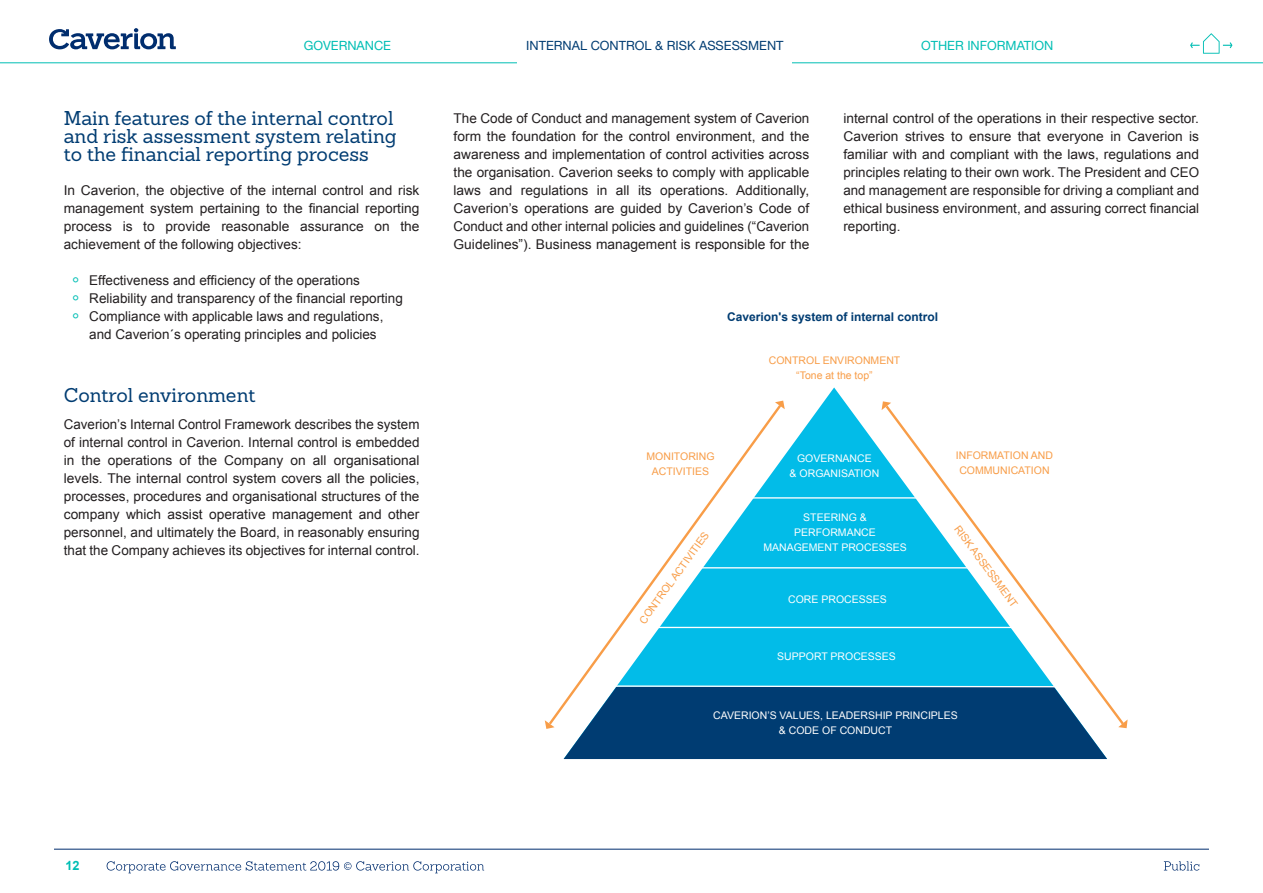
<style>
.page{position:relative;width:1263px;height:893px;background:#fff}
.page>*{position:absolute;margin:0;border:0;box-sizing:border-box;transform-origin:0 0}
.t1{font:19.5px/18px "Sanchez";color:#003c72}
.Body_text___not_inde{font:13.5px/18px "Arial";color:#231f20;text-align:justify}
.navi{font:12.75px "Helvetica Neue LT Std";color:#003c72}
.navi-2{font:12.75px "Helvetica Neue LT Std";color:#00beb4}
.t2{font:700 12.75px "Arial";color:#00beb4}
.Body_text___not_inde-2{font:700 12px "Arial";color:#003c72}
.t3{font:10.5px/15px "Arial";color:#fff;text-align:center}
.t4{font:10.5px "Arial";color:#f89d48}
.s1{font-family:"Helvetica Neue LT Std";font-size:18px;color:#00beb4}
</style>
<div class="page">
<svg style="left:107px;top:861px;width:377px;height:12px"></svg>
<hr style="left:54px;top:849px;width:1155px;height:1px;background:#002d6e">
<svg style="left:1164px;top:861px;width:35px;height:9px"></svg>
<svg style="left:781px;top:387px;width:102px;height:298px;background:#20c4ea"></svg>
<hr style="left:752px;top:497px;width:165px;height:2px;background:#fff">
<hr style="left:692px;top:567px;width:283px;height:1px;background:#fff">
<hr style="left:652px;top:627px;width:364px;height:1px;background:#fff">
<div style="left:564px;top:685px;width:543px;height:74px;background:#003c72"></div>
<svg style="left:551px;top:409px;width:232px;height:318px"></svg>
<svg style="left:775px;top:401px;width:10px;height:8px"></svg>
<svg style="left:545px;top:720px;width:9px;height:9px"></svg>
<svg style="left:883px;top:410px;width:238px;height:317px"></svg>
<svg style="left:881px;top:401px;width:10px;height:9px"></svg>
<svg style="left:1118px;top:719px;width:9px;height:9px"></svg>
<hr style="left:0;top:63px;width:1263px;height:1px;background:#00beb4">
<svg style="left:49px;top:28px;width:127px;height:21px"></svg>
<svg style="left:1190px;top:33px;width:43px;height:21px"></svg>
<div style="left:517px;top:60px;width:275px;height:17px;background:#fff"></div>
<p class="navi-2" style="left:304px;top:37px;width:89px">GOVERNANCE</p>
<p class="navi" style="left:526px;top:37px;width:259px">INTERNAL CONTROL &amp; RISK ASSESSMENT</p>
<p class="navi-2" style="left:921px;top:37px;width:134px">OTHER INFORMATION</p>
<p class="t1" style="left:64px;top:109px;width:334px">Main features of the internal control and risk assessment system relating to the financial reporting process</p>
<p class="Body_text___not_inde" style="left:64px;top:181px;width:357px">In Caverion, the objective of the internal control and risk management system pertaining to the financial reporting process is to provide reasonable assurance on the achievement of the following objectives:</p>
<p class="Body_text___not_inde" style="left:72px;top:271px;width:289px"><span class="s1">°</span> Effectiveness and efficiency of the operations</p>
<p class="Body_text___not_inde" style="left:72px;top:289px;width:332px"><span class="s1">°</span> Reliability and transparency of the financial reporting</p>
<p class="Body_text___not_inde" style="left:89px;top:307px;width:296px;text-indent:-17px"><span class="s1">°</span> Compliance with applicable laws and regulations, and Caverion´s operating principles and policies</p>
<p class="t1" style="left:64px;top:386px;width:193px">Control environment</p>
<p class="Body_text___not_inde" style="left:64px;top:415px;width:357px">Caverion’s Internal Control Framework describes the system of internal control in Caverion. Internal control is embedded in the operations of the Company on all organisational levels. The internal control system covers all the policies, processes, procedures and organisational structures of the company which assist operative management and other personnel, and ultimately the Board, in reasonably ensuring that the Company achieves its objectives for internal control.</p>
<p class="Body_text___not_inde" style="left:454px;top:109px;width:357px">The Code of Conduct and management system of Caverion form the foundation for the control environment, and the awareness and implementation of control activities across the organisation. Caverion seeks to comply with applicable laws and regulations in all its operations. Additionally, Caverion’s operations are guided by Caverion’s Code of Conduct and other internal policies and guidelines (“Caverion Guidelines”). Business management is responsible for the</p>
<p class="Body_text___not_inde" style="left:843px;top:109px;width:357px">internal control of the operations in their respective sector.<br>Caverion strives to ensure that everyone in Caverion is familiar with and compliant with the laws, regulations and principles relating to their own work. The President and CEO and management are responsible for driving a compliant and ethical business environment, and assuring correct financial reporting.</p>
<p class="Body_text___not_inde-2" style="left:727px;top:309px;width:212px">Caverion's system of internal control</p>
<p class="t4" style="left:646px;top:449px;width:70px">MONITORING</p>
<p class="t4" style="left:652px;top:464px;width:59px">ACTIVITIES</p>
<p class="t4" style="left:769px;top:353px;width:133px">CONTROL ENVIRONMENT</p>
<p class="t4" style="left:796px;top:368px;width:78px">“Tone at the top”</p>
<p class="t3" style="left:790px;top:451px;width:91px">GOVERNANCE<br>&amp; ORGANISATION</p>
<p class="t4" style="left:956px;top:448px;width:99px">INFORMATION AND</p>
<p class="t4" style="left:959px;top:463px;width:92px">COMMUNICATION</p>
<p class="t3" style="left:803px;top:510px;width:65px">STEERING &amp;</p>
<p class="t3" style="left:794px;top:525px;width:83px">PERFORMANCE</p>
<p class="t3" style="left:763px;top:540px;width:145px">MANAGEMENT PROCESSES</p>
<p class="t4" style="left:636px;top:618px;width:112px;rotate:-54deg">CONTROL ACTIVITIES</p>
<p class="t4" style="left:962px;top:523px;width:100px;rotate:53deg">RISK ASSESSMENT</p>
<p class="t3" style="left:788px;top:592px;width:100px">CORE PROCESSES</p>
<p class="t3" style="left:777px;top:649px;width:120px">SUPPORT PROCESSES</p>
<p class="t3" style="left:713px;top:708px;width:246px">CAVERION’S VALUES, LEADERSHIP PRINCIPLES</p>
<p class="t3" style="left:779px;top:723px;width:115px">&amp; CODE OF CONDUCT</p>
<p class="t2" style="left:65px;top:858px;width:16px">12</p>
</div>
